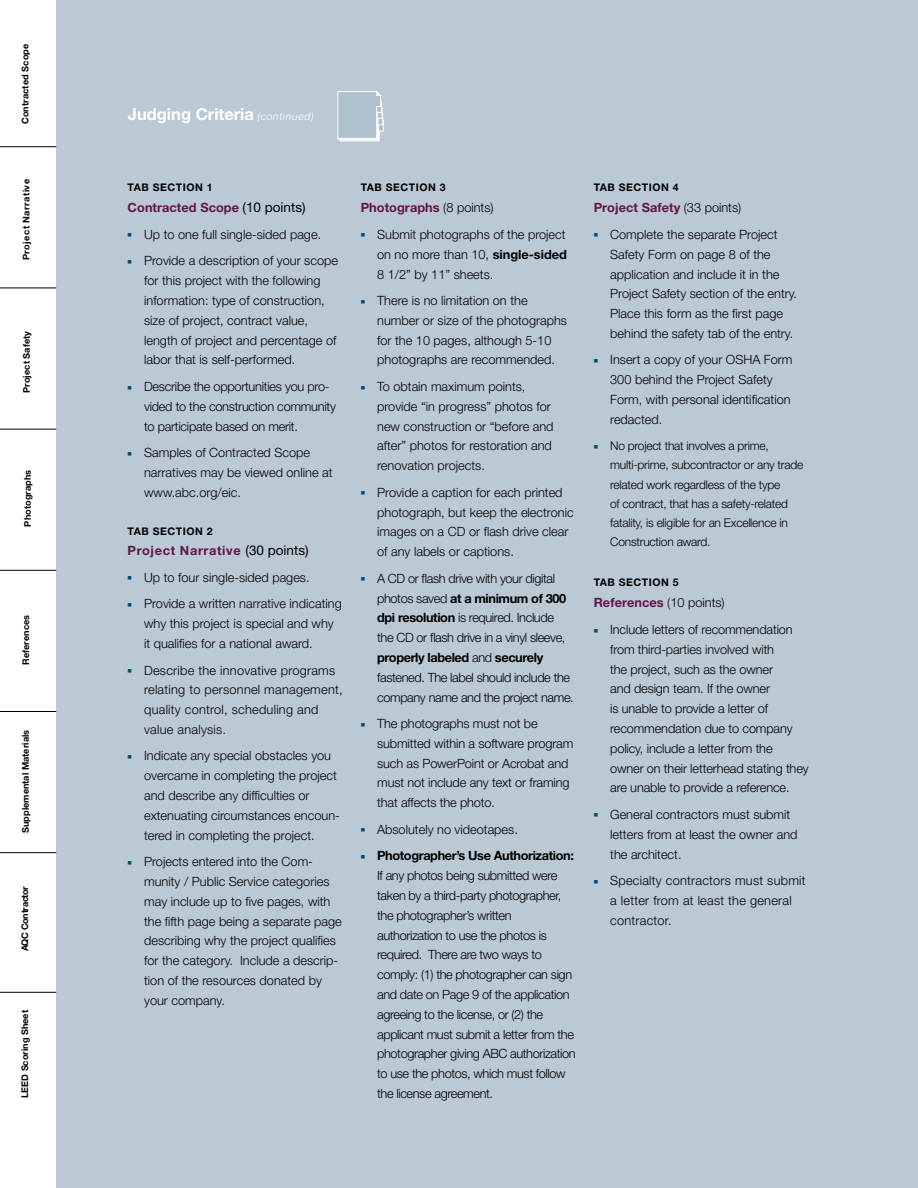
<style>
.page{position:relative;width:918px;height:1188px;background:#fff}
.page>*{position:absolute;margin:0;border:0;box-sizing:border-box;transform-origin:0 0}
.t1{font:700 16.5px "Helvetica Neue LT Std";color:#fff}
.t2{font:300 12.75px/19.8px "Helvetica Neue LT Std";color:#000}
.t3{font:300 12.75px/19.8px "Helvetica Neue LT Std";letter-spacing:-.03em;color:#000}
.t4{font:300 12.75px/19.8px "Helvetica Neue LT Std";letter-spacing:.02em;color:#000}
.t5{font:300 12.75px/19.8px "Helvetica Neue LT Std";letter-spacing:-.02em;color:#000}
.t6{font:700 12.75px "Helvetica Neue LT Std";letter-spacing:.005em;color:#63144a}
.t7{font:700 12.75px "Helvetica Neue LT Std";letter-spacing:.05em;color:#63144a}
.t8{font:300 12px/19.2px "Helvetica Neue LT Std";letter-spacing:-.02em;color:#000}
.t9{font:700 10.5px "Helvetica Neue LT Std";letter-spacing:.05em;color:#000}
.t10{font:700 9.15px "Helvetica Neue LT Std";letter-spacing:.005em;color:#000}
.t11{font:700 9.15px "Helvetica Neue LT Std";letter-spacing:.05em;color:#000}
.s1{font-weight:300;font-style:italic;font-size:10.5px}
.s2{font-weight:400;font-size:13.5px;color:#000}
.s3{color:#004a72}
.s4{font-weight:300;color:#000}
.s5{font-weight:700}
</style>
<div class="page">
<div style="left:56px;top:0;width:862px;height:1188px;background:#bbc9d4"></div>
<svg style="left:337px;top:91px;width:47px;height:50px"></svg>
<hr style="left:0;top:146px;width:56px;height:1px;background:#000">
<hr style="left:0;top:288px;width:56px;height:1px;background:#000">
<hr style="left:0;top:429px;width:56px;height:1px;background:#000">
<hr style="left:0;top:570px;width:56px;height:1px;background:#000">
<hr style="left:0;top:711px;width:56px;height:1px;background:#000">
<hr style="left:0;top:852px;width:56px;height:1px;background:#000">
<hr style="left:0;top:992px;width:56px;height:1px;background:#000">
<p class="t10" style="left:20px;top:124px;width:82px;rotate:-90deg">Contracted Scope</p>
<p class="t11" style="left:20px;top:260px;width:83px;rotate:-90deg">Project Narrative</p>
<p class="t10" style="left:21px;top:393px;width:64px;rotate:-90deg">Project Safety</p>
<p class="t10" style="left:22px;top:527px;width:58px;rotate:-90deg">Photographs</p>
<p class="t10" style="left:20px;top:665px;width:52px;rotate:-90deg">References</p>
<p class="t10" style="left:20px;top:833px;width:105px;rotate:-90deg">Supplemental Materials</p>
<p class="t10" style="left:19px;top:951px;width:67px;rotate:-90deg">AQC Contractor</p>
<p class="t10" style="left:19px;top:1098px;width:90px;rotate:-90deg">LEED Scoring Sheet</p>
<p class="t1" style="left:128px;top:104px;width:187px">Judging Criteria <span class="s1">(continued)</span></p>
<p class="t9" style="left:128px;top:181px;width:8px">Tab</p>
<p class="t9" style="left:153px;top:181px;width:9px">Sec</p>
<p class="t9" style="left:176px;top:181px;width:38px">tion 1</p>
<p class="t6" style="left:128px;top:200px;width:179px">Contracted Scope <span class="s2">(10 points)</span></p>
<p class="t2" style="left:128px;top:224px;width:195px"><span class="s3">■</span> Up to one full single-sided page.</p>
<p class="t2" style="left:144px;top:251px;width:195px;text-indent:-16px"><span class="s3">■</span> Provide a description of your scope for this project with the following information: type of construction, size of project, contract value, length of project and percentage of labor that is self-performed.</p>
<p class="t5" style="left:144px;top:376px;width:193px;text-indent:-16px"><span class="s3">■</span> Describe the opportunities you pro&shy;vided to the construction community to participate based on merit.</p>
<p class="t2" style="left:144px;top:442px;width:190px;text-indent:-16px"><span class="s3">■</span> Samples of Contracted Scope narratives may be viewed online at www.abc.org/eic.</p>
<p class="t9" style="left:128px;top:525px;width:8px">Tab</p>
<p class="t9" style="left:153px;top:525px;width:9px">Sec</p>
<p class="t9" style="left:176px;top:525px;width:38px">tion 2</p>
<p class="t7" style="left:128px;top:543px;width:183px">Project Narrative <span class="s2">(30 points)</span></p>
<p class="t2" style="left:128px;top:567px;width:184px"><span class="s3">■</span> Up to four single-sided pages.</p>
<p class="t2" style="left:144px;top:594px;width:199px;text-indent:-16px"><span class="s3">■</span> Provide a written narrative indicating why this project is special and why it qualifies for a national award.</p>
<p class="t4" style="left:144px;top:660px;width:200px;text-indent:-16px"><span class="s3">■</span> Describe the innovative programs relating to personnel management, quality control, scheduling and value analysis.</p>
<p class="t2" style="left:144px;top:746px;width:197px;text-indent:-16px"><span class="s3">■</span> Indicate any special obstacles you overcame in completing the project and describe any difficulties or extenuating circumstances encoun&shy;tered in completing the project.</p>
<p class="t2" style="left:144px;top:852px;width:199px;text-indent:-16px"><span class="s3">■</span> Projects entered into the Com&shy;munity / Public Service categories may include up to five pages, with the fifth page being a separate page describing why the project qualifies for the category. Include a descrip&shy;tion of the resources donated by your company.</p>
<p class="t9" style="left:361px;top:181px;width:8px">Tab</p>
<p class="t9" style="left:386px;top:181px;width:9px">Sec</p>
<p class="t9" style="left:409px;top:181px;width:38px">tion 3</p>
<p class="t6" style="left:361px;top:200px;width:134px">Photographs <span class="s4">(8 points)</span></p>
<p class="t2" style="left:377px;top:224px;width:191px;text-align:justify;text-indent:-16px"><span class="s3">■</span> Submit photographs of the project on no more than 10, <span class="s5">single-sided </span>8 1/2” by 11” sheets.</p>
<p class="t2" style="left:377px;top:290px;width:191px;text-indent:-16px"><span class="s3">■</span> There is no limitation on the number or size of the photographs for the 10 pages, although 5-10 photographs are recommended.</p>
<p class="t2" style="left:377px;top:376px;width:178px;text-indent:-16px"><span class="s3">■</span> To obtain maximum points, provide “in progress” photos for new construction or “before and after” photos for restoration and renovation projects.</p>
<p class="t2" style="left:377px;top:482px;width:198px;text-indent:-16px"><span class="s3">■</span> Provide a caption for each printed photograph, but keep the electronic images on a CD or flash drive clear of any labels or captions.</p>
<p class="t3" style="left:377px;top:568px;width:198px;text-indent:-16px"><span class="s3">■</span> A CD or flash drive with your digital photos saved <span class="s5">at a minimum of 300 dpi resolution</span> is required. Include<br>the CD or flash drive in a vinyl sleeve, <span class="s5">properly labeled</span> and <span class="s5">securely </span>fastened. The label should include the company name and the project name.</p>
<p class="t2" style="left:377px;top:713px;width:198px;text-indent:-16px"><span class="s3">■</span> The photographs must not be submitted within a software program such as PowerPoint or Acrobat and must not include any text or framing that affects the photo.</p>
<p class="t2" style="left:361px;top:819px;width:159px"><span class="s3">■</span> Absolutely no videotapes.</p>
<p class="t3" style="left:377px;top:846px;width:200px;text-indent:-16px"><span class="s3">■</span> <span class="s5">Photographer’s Use Authorization:<br></span>If any photos being submitted were taken by a third-party photographer, the photographer’s written authorization to use the photos is required. There are two ways to comply: (1) the photographer can sign and date on Page 9 of the application agreeing to the license, or (2) the applicant must submit a letter from the photographer giving ABC authorization to use the photos, which must follow the license agreement.</p>
<p class="t9" style="left:594px;top:181px;width:8px">Tab</p>
<p class="t9" style="left:619px;top:181px;width:9px">Sec</p>
<p class="t9" style="left:642px;top:181px;width:38px">tion 4</p>
<p class="t6" style="left:594px;top:200px;width:149px">Project Safety <span class="s4">(33 points)</span></p>
<p class="t2" style="left:610px;top:224px;width:188px;text-indent:-16px"><span class="s3">■</span> Complete the separate Project<br>Safety Form on page 8 of the application and include it in the<br>Project Safety section of the entry.<br>Place this form as the first page behind the safety tab of the entry.</p>
<p class="t2" style="left:610px;top:350px;width:184px;text-indent:-16px"><span class="s3">■</span> Insert a copy of your OSHA Form<br>300 behind the Project Safety<br>Form, with personal identification redacted.</p>
<p class="t8" style="left:610px;top:436px;width:195px;text-indent:-16px"><span class="s3">■</span> No project that involves a prime, multi-prime, subcontractor or any trade related work regardless of the type<br>of contract, that has a safety-related fatality, is eligible for an Excellence in Construction award.</p>
<p class="t9" style="left:594px;top:576px;width:8px">Tab</p>
<p class="t9" style="left:619px;top:576px;width:9px">Sec</p>
<p class="t9" style="left:642px;top:576px;width:38px">tion 5</p>
<p class="t6" style="left:594px;top:595px;width:132px">References <span class="s4">(10 points)</span></p>
<p class="t2" style="left:610px;top:619px;width:200px;text-indent:-16px"><span class="s3">■</span> Include letters of recommendation from third-parties involved with<br>the project, such as the owner<br>and design team. If the owner<br>is unable to provide a letter of recommendation due to company policy, include a letter from the owner on their letterhead stating they are unable to provide a reference.</p>
<p class="t2" style="left:610px;top:804px;width:189px;text-indent:-16px"><span class="s3">■</span> General contractors must submit letters from at least the owner and the architect.</p>
<p class="t4" style="left:610px;top:870px;width:197px;text-indent:-16px"><span class="s3">■</span> Specialty contractors must submit a letter from at least the general contractor.</p>
</div>
